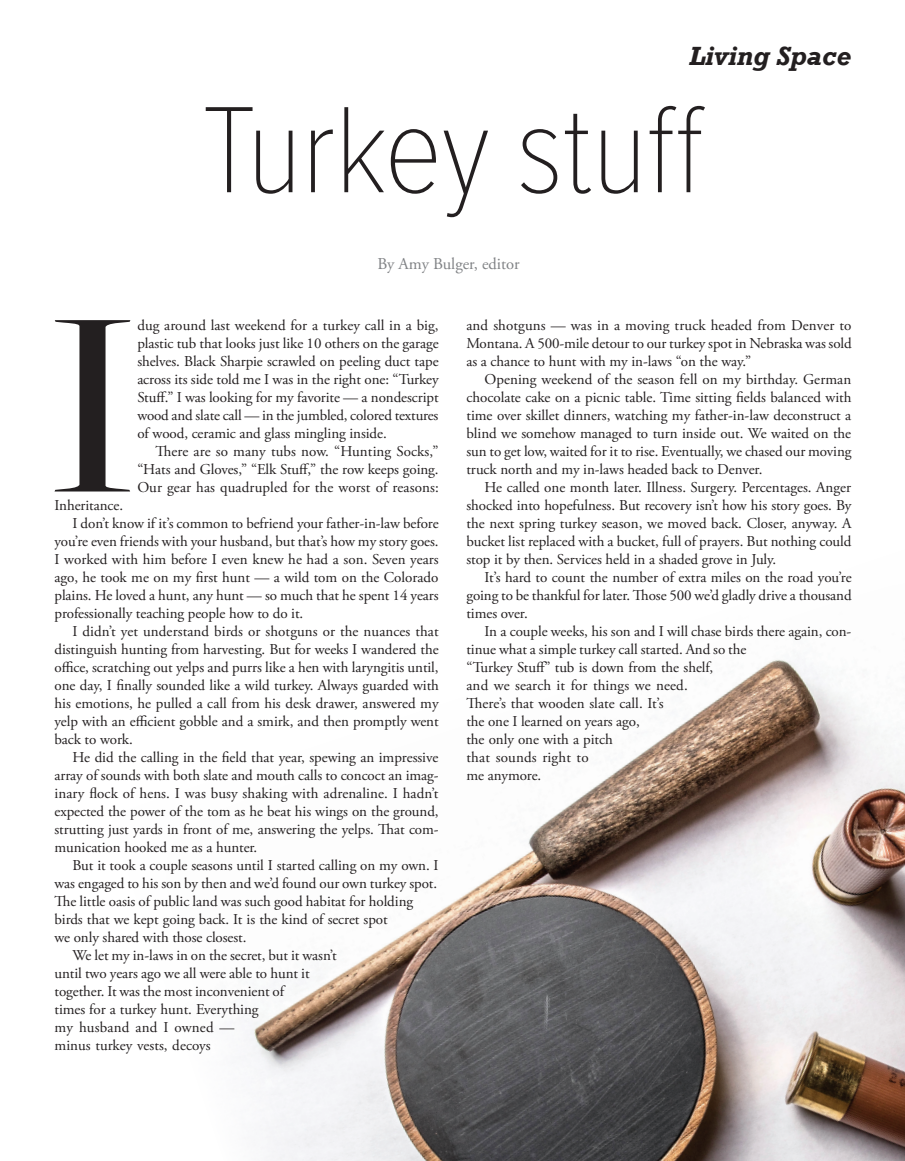
<style>
.page{position:relative;width:905px;height:1161px;background:#fff}
.page>*{position:absolute;margin:0;border:0;box-sizing:border-box;transform-origin:0 0}
.Body_copy{font:500 274.2px "Freight Big Pro";color:#231f20}
.Body_copy-2{font:100 127.5px "Proxima Nova Cond";letter-spacing:-.005em;color:#231f20}
.t1{font:italic 700 27px "Rockwell";color:#231f20}
.Body_copy-3{font:16.5px "Adobe Garamond Pro";color:#808285}
.Body_copy-4{font:15px/18px "Adobe Garamond Pro";letter-spacing:-.005em;color:#231f20;text-align:justify}
</style>
<div class="page">
<img style="left:245px;top:659px;width:659px;height:502px">
<p class="t1" style="left:688px;top:40px;width:164px">Living Space</p>
<p class="Body_copy-2" style="left:202px;top:74px;width:504px">Turkey stuff</p>
<p class="Body_copy-3" style="left:377px;top:254px;width:144px">By Amy Bulger, editor</p>
<p class="Body_copy" style="left:46px;top:224px;width:94px">I</p>
<p class="Body_copy-4" style="left:137px;top:316px;width:303px">dug around last weekend for a turkey call in a big, plastic tub that looks just like 10 others on the garage shelves. Black Sharpie scrawled on peeling duct tape across its side told me I was in the right one: “Turkey Stuff.” I was looking for my favorite — a nondescript wood and slate call — in the jumbled, colored textures of wood, ceramic and glass mingling inside.</p>
<p class="Body_copy-4" style="left:137px;top:442px;width:303px;text-indent:18px">There are so many tubs now. “Hunting Socks,” “Hats and Gloves,” “Elk Stuff,” the row keeps going.<br>Our gear has quadrupled for the worst of reasons:</p>
<p class="Body_copy-4" style="left:54px;top:496px;width:70px">Inheritance.</p>
<p class="Body_copy-4" style="left:54px;top:514px;width:386px;text-indent:18px">I don’t know if it’s common to befriend your father-in-law before you’re even friends with your husband, but that’s how my story goes.<br>I worked with him before I even knew he had a son. Seven years ago, he took me on my first hunt — a wild tom on the Colorado plains. He loved a hunt, any hunt — so much that he spent 14 years professionally teaching people how to do it.</p>
<p class="Body_copy-4" style="left:54px;top:622px;width:386px;text-indent:18px">I didn’t yet understand birds or shotguns or the nuances that distinguish hunting from harvesting. But for weeks I wandered the office, scratching out yelps and purrs like a hen with laryngitis until, one day, I finally sounded like a wild turkey. Always guarded with his emotions, he pulled a call from his desk drawer, answered my yelp with an efficient gobble and a smirk, and then promptly went back to work.</p>
<p class="Body_copy-4" style="left:54px;top:748px;width:386px;text-indent:18px">He did the calling in the field that year, spewing an impressive array of sounds with both slate and mouth calls to concoct an imag&shy;inary flock of hens. I was busy shaking with adrenaline. I hadn’t expected the power of the tom as he beat his wings on the ground, strutting just yards in front of me, answering the yelps. That com&shy;munication hooked me as a hunter.</p>
<p class="Body_copy-4" style="left:54px;top:856px;width:386px;text-align:left;text-indent:18px">But it took a couple seasons until I started calling on my own. I was engaged to his son by then and we’d found our own turkey spot.<br>The little oasis of public land was such good habitat for holding birds that we kept going back. It is the kind of secret spot<br>we only shared with those closest.</p>
<p class="Body_copy-4" style="left:54px;top:946px;width:284px;text-align:left;text-indent:18px">We let my in-laws in on the secret, but it wasn’t until two years ago we all were able to hunt it together. It was the most inconvenient of<br>times for a turkey hunt. Everything<br>my husband and I owned —<br>minus turkey vests, decoys</p>
<p class="Body_copy-4" style="left:466px;top:316px;width:387px">and shotguns — was in a moving truck headed from Denver to Montana. A 500-mile detour to our turkey spot in Nebraska was sold as a chance to hunt with my in-laws “on the way.”</p>
<p class="Body_copy-4" style="left:466px;top:370px;width:386px;text-indent:18px">Opening weekend of the season fell on my birthday. German chocolate cake on a picnic table. Time sitting fields balanced with time over skillet dinners, watching my father-in-law deconstruct a blind we somehow managed to turn inside out. We waited on the sun to get low, waited for it to rise. Eventually, we chased our moving truck north and my in-laws headed back to Denver.</p>
<p class="Body_copy-4" style="left:466px;top:478px;width:386px;text-indent:18px">He called one month later. Illness. Surgery. Percentages. Anger shocked into hopefulness. But recovery isn’t how his story goes. By the next spring turkey season, we moved back. Closer, anyway. A bucket list replaced with a bucket, full of prayers. But nothing could stop it by then. Services held in a shaded grove in July.</p>
<p class="Body_copy-4" style="left:466px;top:568px;width:387px;text-indent:18px">It’s hard to count the number of extra miles on the road you’re going to be thankful for later. Those 500 we’d gladly drive a thousand times over.</p>
<p class="Body_copy-4" style="left:466px;top:622px;width:386px;text-align:left;text-indent:18px">In a couple weeks, his son and I will chase birds there again, con&shy;tinue what a simple turkey call started. And so the<br>“Turkey Stuff” tub is down from the shelf,<br>and we search it for things we need.<br>There’s that wooden slate call. It’s<br>the one I learned on years ago,<br>the only one with a pitch<br>that sounds right to<br>me anymore.</p>
</div>
